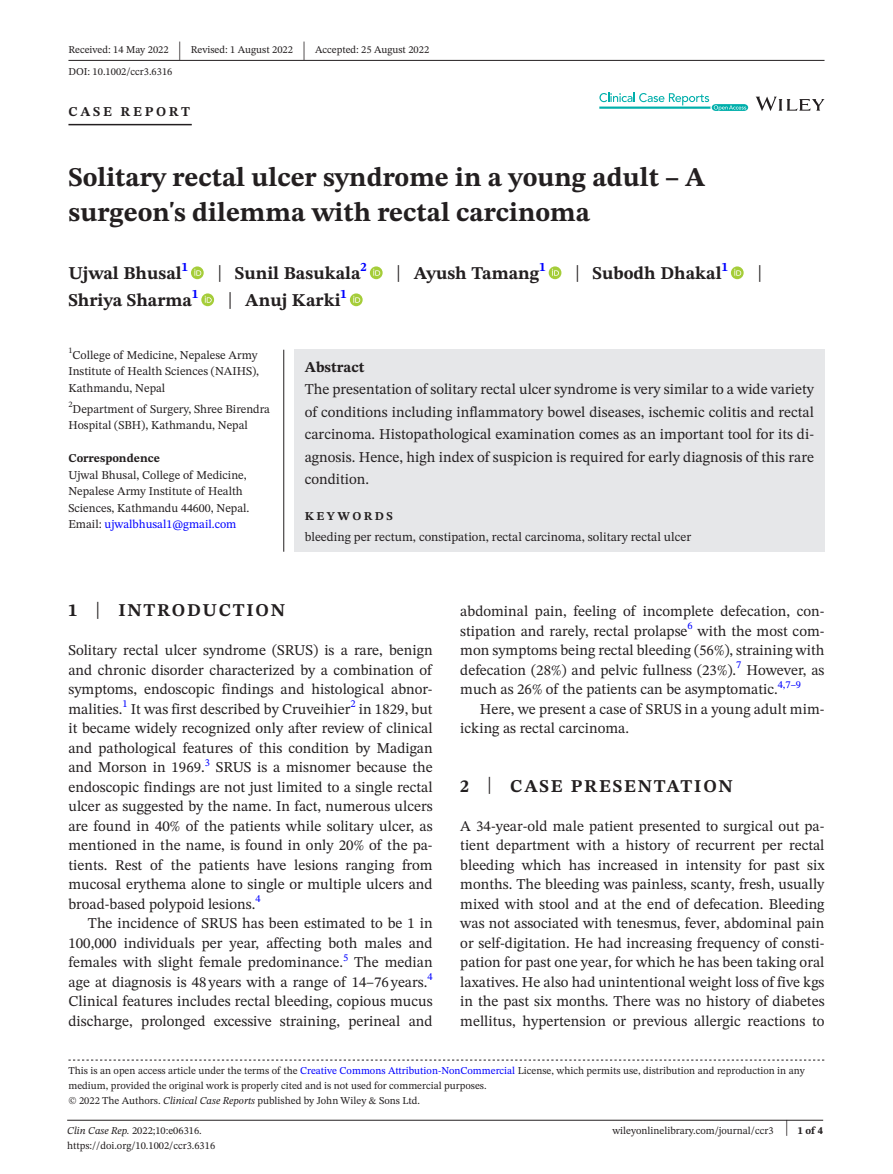
<style>
.page{position:relative;width:893px;height:1174px;background:#fff}
.page>*{position:absolute;margin:0;border:0;box-sizing:border-box;transform-origin:0 0}
.t1{font:700 27px/34.5px "STIX Two Text";color:#231f20}
.t2{font:25.65px "STIX Two Text";color:#231f20;scale:.49 1}
.t3{font:23.4px "STIX Two Text";color:#231f20;scale:.77 1}
.t4{font:700 18px "STIX Two Text";color:#231f20}
.t5{font:700 18px "STIX Two Text";letter-spacing:.1em;color:#231f20}
.t6{font:15px/19.5px "STIX Two Text";color:#231f20;text-align:justify}
.t7{font:700 15px "STIX Two Text";color:#231f20}
.t8{font:700 13.5px "STIX Two Text";letter-spacing:.2em;color:#231f20}
.t9{font:12.75px "STIX Two Text";color:#231f20}
.t10{font:12px/16.5px "STIX Two Text";color:#231f20}
.t11{font:700 12px "STIX Two Text";color:#231f20}
.t12{font:700 12px "STIX Two Text";letter-spacing:.2em;color:#231f20}
.t13{font:10.5px/15px "STIX Two Text";color:#231f20}
.t14{font:10.5px "STIX Two Text";color:#00f}
.t15{font:700 10.5px "STIX Two Text";color:#231f20}
.s1{font-weight:400;font-size:23.4px}
.s2{color:#00f}
.s3{font-weight:400;font-size:23.7px}
.s4{font-style:italic}
.s5{font-weight:400;font-size:22.2px}
</style>
<div class="page">
<hr style="left:67px;top:1119px;width:756px;height:1px;background:#231f20">
<svg style="left:756px;top:97px;width:68px;height:14px"></svg>
<svg style="left:599px;top:93px;width:149px;height:18px"></svg>
<hr style="left:68px;top:60px;width:756px;height:1px;background:#231f20">
<hr style="left:68px;top:124px;width:124px;height:1px;background:#231f20">
<svg style="left:191px;top:266px;width:13px;height:13px"></svg>
<svg style="left:194px;top:269px;width:7px;height:7px"></svg>
<svg style="left:370px;top:266px;width:13px;height:13px"></svg>
<svg style="left:373px;top:269px;width:7px;height:7px"></svg>
<div style="left:549px;top:266px;width:12px;height:13px;background:#a5cd39;border-radius:50%"></div>
<svg style="left:552px;top:269px;width:7px;height:7px"></svg>
<svg style="left:731px;top:266px;width:13px;height:13px"></svg>
<svg style="left:734px;top:269px;width:7px;height:7px"></svg>
<svg style="left:201px;top:293px;width:13px;height:13px"></svg>
<svg style="left:205px;top:296px;width:7px;height:7px"></svg>
<svg style="left:350px;top:293px;width:13px;height:13px"></svg>
<svg style="left:353px;top:296px;width:7px;height:7px"></svg>
<svg style="left:68px;top:1059px;width:756px;height:1px"></svg>
<div style="left:294px;top:350px;width:530px;height:202px;background:#e6e7e9"></div>
<hr style="left:283px;top:350px;width:1px;height:202px;background:#231f20">
<p class="t13" style="left:68px;top:42px;width:102px">Received: 14 May 2022</p>
<h2 class="t2" style="left:178px;top:32px;width:8px">|</h2>
<p class="t13" style="left:191px;top:42px;width:104px">Revised: 1 August 2022</p>
<h2 class="t2" style="left:302px;top:32px;width:8px">|</h2>
<p class="t13" style="left:315px;top:42px;width:116px">Accepted: 25 August 2022</p>
<p class="t13" style="left:68px;top:64px;width:105px">DOI: 10.1002/ccr3.6316</p>
<p class="t8" style="left:68px;top:101px;width:123px">CASE REPORT</p>
<h1 class="t1" style="left:68px;top:161px;width:638px">Solitary rectal ulcer syndrome in a young adult – A surgeon's dilemma with rectal carcinoma</h1>
<p class="t4" style="left:68px;top:260px;width:121px">Ujwal Bhusal<sup>1</sup></p>
<p class="t4" style="left:217px;top:260px;width:151px"><span class="s1">|</span> Sunil Basukala<sup>2</sup></p>
<p class="t4" style="left:396px;top:260px;width:151px"><span class="s1">|</span> Ayush Tamang<sup>1</sup></p>
<p class="t4" style="left:575px;top:260px;width:154px"><span class="s1">|</span> Subodh Dhakal<sup>1</sup></p>
<h3 class="t3" style="left:757px;top:257px;width:8px">|</h3>
<p class="t4" style="left:68px;top:287px;width:131px">Shriya Sharma<sup>1</sup></p>
<p class="t4" style="left:228px;top:287px;width:121px"><span class="s1">|</span> Anuj Karki<sup>1</sup></p>
<p class="t10" style="left:68px;top:346px;width:192px"><sup>1</sup>College of Medicine, Nepalese Army<br>Institute of Health Sciences (NAIHS),<br>Kathmandu, Nepal</p>
<p class="t10" style="left:68px;top:400px;width:203px"><sup>2</sup>Department of Surgery, Shree Birendra<br>Hospital (SBH), Kathmandu, Nepal</p>
<p class="t11" style="left:68px;top:450px;width:93px">Correspondence</p>
<p class="t10" style="left:68px;top:466px;width:182px">Ujwal Bhusal, College of Medicine, Nepalese Army Institute of Health Sciences, Kathmandu 44600, Nepal.<br>Email: <span class="s2">ujwalbhusal1@gmail.com</span></p>
<p class="t7" style="left:305px;top:356px;width:61px">Abstract</p>
<p class="t6" style="left:305px;top:378px;width:511px;line-height:22.5px">The presentation of solitary rectal ulcer syndrome is very similar to a wide variety of conditions including inflammatory bowel diseases, ischemic colitis and rectal carcinoma. Histopathological examination comes as an important tool for its di&shy;agnosis. Hence, high index of suspicion is required for early diagnosis of this rare condition.</p>
<p class="t12" style="left:305px;top:507px;width:90px">KEYWORDS</p>
<p class="t9" style="left:305px;top:528px;width:388px">bleeding per rectum, constipation, rectal carcinoma, solitary rectal ulcer</p>
<p class="t5" style="left:68px;top:597px;width:218px">1 <span class="s3">|</span> INTRODUCTION</p>
<p class="t6" style="left:68px;top:640px;width:366px">Solitary rectal ulcer syndrome (SRUS) is a rare, benign and chronic disorder characterized by a combination of symptoms, endoscopic findings and histological abnor&shy;malities.</p>
<p class="t14" style="left:123px;top:696px;width:7px">1</p>
<p class="t6" style="left:131px;top:699px;width:221px">It was first described by Cruveihier</p>
<p class="t14" style="left:350px;top:696px;width:7px">2</p>
<p class="t6" style="left:68px;top:699px;width:366px;text-indent:290px">in 1829, but it became widely recognized only after review of clinical and pathological features of this condition by Madigan and Morson in 1969.</p>
<p class="t14" style="left:205px;top:754px;width:7px">3</p>
<p class="t6" style="left:68px;top:757px;width:366px;text-indent:147px">SRUS is a misnomer because the endoscopic findings are not just limited to a single rectal ulcer as suggested by the name. In fact, numerous ulcers are found in 40% of the patients while solitary ulcer, as mentioned in the name, is found in only 20% of the pa&shy;tients. Rest of the patients have lesions ranging from mucosal erythema alone to single or multiple ulcers and broad-based polypoid lesions.</p>
<p class="t14" style="left:255px;top:891px;width:7px">4</p>
<p class="t6" style="left:68px;top:913px;width:366px;text-indent:20px">The incidence of SRUS has been estimated to be 1 in 100,000 individuals per year, affecting both males and females with slight female predominance.</p>
<p class="t14" style="left:343px;top:949px;width:7px">5</p>
<p class="t6" style="left:68px;top:952px;width:366px;text-indent:286px">The median age at diagnosis is 48 years with a range of 14–76 years.</p>
<p class="t14" style="left:427px;top:969px;width:7px">4</p>
<p class="t6" style="left:68px;top:991px;width:366px">Clinical features includes rectal bleeding, copious mucus discharge, prolonged excessive straining, perineal and</p>
<p class="t6" style="left:460px;top:601px;width:366px">abdominal pain, feeling of incomplete defecation, con&shy;stipation and rarely, rectal prolapse</p>
<p class="t14" style="left:688px;top:618px;width:7px">6</p>
<p class="t6" style="left:460px;top:621px;width:366px;text-indent:237px">with the most com&shy;mon symptoms being rectal bleeding (56%), straining with defecation (28%) and pelvic fullness (23%).</p>
<p class="t14" style="left:736px;top:657px;width:7px">7</p>
<p class="t6" style="left:460px;top:660px;width:366px;text-indent:286px">However, as much as 26% of the patients can be asymptomatic.</p>
<p class="t14" style="left:778px;top:676px;width:25px">4,7–9</p>
<p class="t6" style="left:460px;top:699px;width:366px;text-indent:20px">Here, we present a case of SRUS in a young adult mim&shy;icking as rectal carcinoma.</p>
<p class="t5" style="left:460px;top:773px;width:274px">2 <span class="s3">|</span> CASE PRESENTATION</p>
<p class="t6" style="left:460px;top:816px;width:366px">A 34-year-old male patient presented to surgical out pa&shy;tient department with a history of recurrent per rectal bleeding which has increased in intensity for past six months. The bleeding was painless, scanty, fresh, usually mixed with stool and at the end of defecation. Bleeding was not associated with tenesmus, fever, abdominal pain or self-digitation. He had increasing frequency of consti&shy;pation for past one year, for which he has been taking oral laxatives. He also had unintentional weight loss of five kgs in the past six months. There was no history of diabetes mellitus, hypertension or previous allergic reactions to</p>
<p class="t13" style="left:68px;top:1063px;width:738px">This is an open access article under the terms of the <span class="s2">Creative Commons Attribution-NonCommercial</span> License, which permits use, distribution and reproduction in any medium, provided the original work is properly cited and is not used for commercial purposes.<br>© 2022 The Authors. <span class="s4">Clinical Case Reports</span> published by John Wiley &amp; Sons Ltd.</p>
<p class="t13" style="left:67px;top:1123px;width:136px"><span class="s4">Clin Case Rep.</span> 2022;10:e06316.</p>
<p class="t15" style="left:785px;top:1123px;width:39px"><span class="s5">|</span> 1 of 4</p>
<p class="t13" style="left:67px;top:1138px;width:150px">https://doi.org/10.1002/ccr3.6316</p>
<p class="t13" style="left:612px;top:1123px;width:163px">wileyonlinelibrary.com/journal/ccr3</p>
</div>
